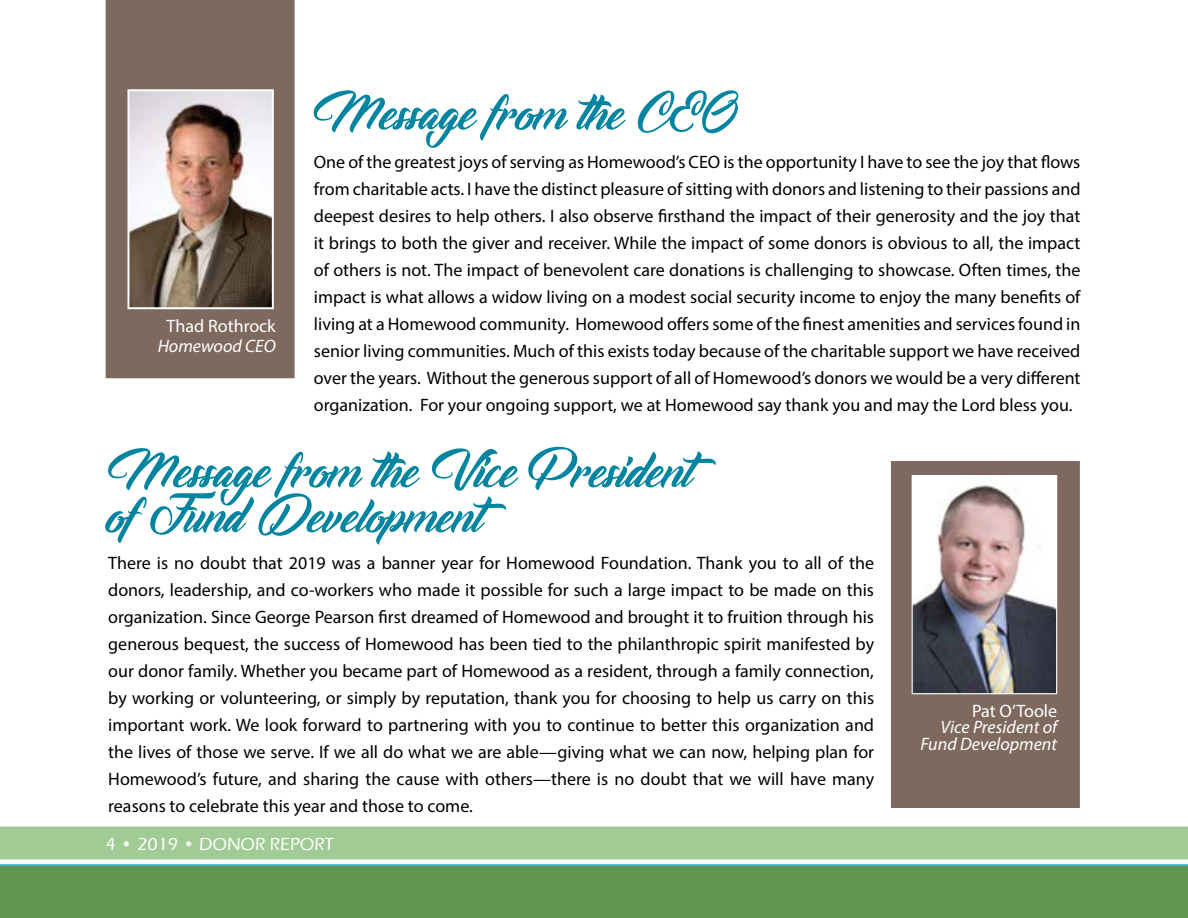
<style>
.page{position:relative;width:1188px;height:918px;background:#fff}
.page>*{position:absolute;margin:0;border:0;box-sizing:border-box;transform-origin:0 0}
.t1{font:54px/45px "Voice of the Highlander";color:#0084a0}
.t2{font:18px/27px "Myriad Pro";color:#000;text-align:justify}
.t3{font:italic 18px/16.5px "Myriad Pro";color:#fff;text-align:right}
.t4{font:18px "Myriad Pro";color:#fff}
.t5{font:500 18px "Eras ITC";color:#fff}
</style>
<div class="page">
<div style="left:0;top:864px;width:1188px;height:54px;background:#62954f"></div>
<div style="left:0;top:826px;width:1188px;height:34px;background:#a1cb94"></div>
<div style="left:105px;top:0;width:190px;height:379px;background:#7e695e"></div>
<img style="left:131px;top:92px;width:140px;height:214px">
<div style="left:128px;top:89px;width:146px;height:220px;border:2px solid #fff"></div>
<div style="left:889px;top:459px;width:193px;height:351px;background:#7e695e;border:2px solid #fff"></div>
<img style="left:914px;top:477px;width:141px;height:215px">
<div style="left:912px;top:475px;width:145px;height:219px;border:1px solid #fff"></div>
<p class="t4" style="left:167px;top:315px;width:111px">Thad Rothrock</p>
<p class="t3" style="left:158px;top:337px;width:120px">Homewood CEO</p>
<h1 class="t1" style="left:314px;top:91px;width:425px">Message from the CEO</h1>
<p class="t2" style="left:314px;top:148px;width:768px">One of the greatest joys of serving as Homewood’s CEO is the opportunity I have to see the joy that flows from charitable acts. I have the distinct pleasure of sitting with donors and listening to their passions and deepest desires to help others. I also observe firsthand the impact of their generosity and the joy that it brings to both the giver and receiver. While the impact of some donors is obvious to all, the impact of others is not. The impact of benevolent care donations is challenging to showcase. Often times, the impact is what allows a widow living on a modest social security income to enjoy the many benefits of living at a Homewood community. Homewood offers some of the finest amenities and services found in senior living communities. Much of this exists today because of the charitable support we have received over the years. Without the generous support of all of Homewood’s donors we would be a very different organization. For your ongoing support, we at Homewood say thank you and may the Lord bless you.</p>
<h1 class="t1" style="left:108px;top:449px;width:587px">Message from the Vice President of Fund Development</h1>
<p class="t2" style="left:108px;top:549px;width:767px">There is no doubt that 2019 was a banner year for Homewood Foundation. Thank you to all of the donors, leadership, and co-workers who made it possible for such a large impact to be made on this organization. Since George Pearson first dreamed of Homewood and brought it to fruition through his generous bequest, the success of Homewood has been tied to the philanthropic spirit manifested by our donor family. Whether you became part of Homewood as a resident, through a family connection, by working or volunteering, or simply by reputation, thank you for choosing to help us carry on this important work. We look forward to partnering with you to continue to better this organization and the lives of those we serve. If we all do what we are able—giving what we can now, helping plan for Homewood’s future, and sharing the cause with others—there is no doubt that we will have many reasons to celebrate this year and those to come.</p>
<p class="t5" style="left:106px;top:834px;width:230px">4 • 2019 • DONOR REPORT</p>
<p class="t4" style="left:972px;top:700px;width:87px">Pat O’Toole</p>
<p class="t3" style="left:920px;top:719px;width:138px">Vice President of<br>Fund Development</p>
</div>
